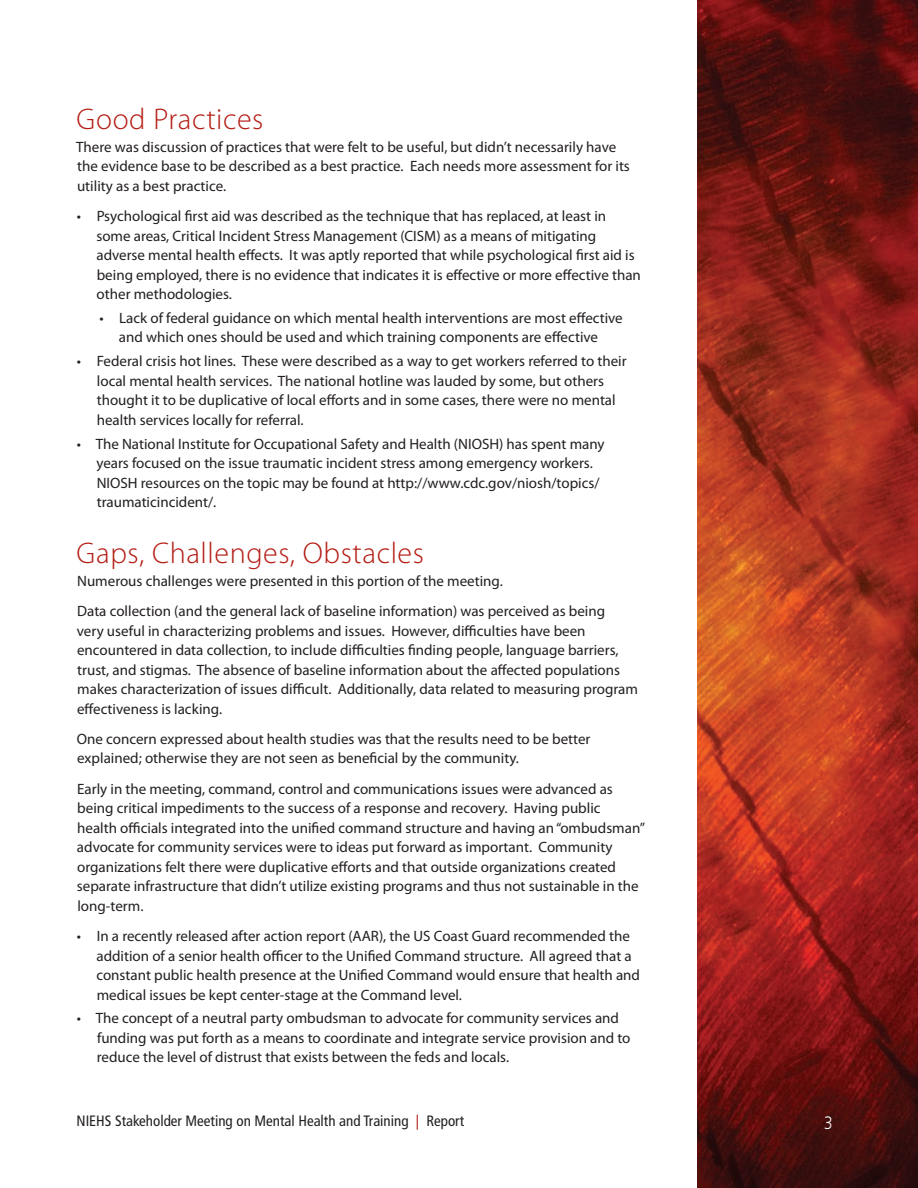
<style>
.page{position:relative;width:918px;height:1188px;background:#fff}
.page>*{position:absolute;margin:0;border:0;box-sizing:border-box;transform-origin:0 0}
.Main_Head{font:300 30px "Myriad Pro";letter-spacing:.02em;color:#b41d15}
.t1{font:300 18px "Frutiger";color:#fff;scale:.85 1}
.Body_Bullets{font:15px/19.5px "Myriad Pro";color:#231f20}
.Body{font:15px/19.5px "Myriad Pro";color:#231f20}
.Body_Bullets_2{font:15px/19.5px "Myriad Pro";color:#231f20;text-align:center}
.t2{font:condensed 15px "Frutiger";color:#231f20}
.s1{color:#b41d15}
</style>
<div class="page">
<img style="left:698px;top:0;width:220px;height:1188px">
<p class="Main_Head" style="left:77px;top:101px;width:188px">Good Practices</p>
<p class="Body" style="left:76px;top:137px;width:555px">There was discussion of practices that were felt to be useful, but didn’t necessarily have the evidence base to be described as a best practice. Each needs more assessment for its utility as a best practice.</p>
<p class="Body_Bullets" style="left:96px;top:207px;width:546px;text-indent:-19px">• Psychological first aid was described as the technique that has replaced, at least in some areas, Critical Incident Stress Management (CISM) as a means of mitigating adverse mental health effects. It was aptly reported that while psychological first aid is being employed, there is no evidence that indicates it is effective or more effective than other methodologies.</p>
<p class="Body_Bullets_2" style="left:99px;top:308px;width:525px">• Lack of federal guidance on which mental health interventions are most effective and which ones should be used and which training components are effective</p>
<p class="Body_Bullets" style="left:97px;top:352px;width:531px;text-indent:-20px">• Federal crisis hot lines. These were described as a way to get workers referred to their local mental health services. The national hotline was lauded by some, but others thought it to be duplicative of local efforts and in some cases, there were no mental health services locally for referral.</p>
<p class="Body_Bullets" style="left:96px;top:434px;width:510px;text-indent:-20px">• The National Institute for Occupational Safety and Health (NIOSH) has spent many years focused on the issue traumatic incident stress among emergency workers.<br>NIOSH resources on the topic may be found at http://www.cdc.gov/niosh/topics/ traumaticincident/.</p>
<p class="Main_Head" style="left:77px;top:535px;width:349px">Gaps, Challenges, Obstacles</p>
<p class="Body" style="left:77px;top:571px;width:427px">Numerous challenges were presented in this portion of the meeting.</p>
<p class="Body" style="left:77px;top:602px;width:563px">Data collection (and the general lack of baseline information) was perceived as being<br>very useful in characterizing problems and issues. However, difficulties have been encountered in data collection, to include difficulties finding people, language barriers, trust, and stigmas. The absence of baseline information about the affected populations makes characterization of issues difficult. Additionally, data related to measuring program effectiveness is lacking.</p>
<p class="Body" style="left:77px;top:729px;width:515px">One concern expressed about health studies was that the results need to be better explained; otherwise they are not seen as beneficial by the community.</p>
<p class="Body" style="left:77px;top:779px;width:570px">Early in the meeting, command, control and communications issues were advanced as being critical impediments to the success of a response and recovery. Having public<br>health officials integrated into the unified command structure and having an “ombudsman” advocate for community services were to ideas put forward as important. Community organizations felt there were duplicative efforts and that outside organizations created separate infrastructure that didn’t utilize existing programs and thus not sustainable in the long-term.</p>
<p class="Body_Bullets" style="left:96px;top:927px;width:545px;text-indent:-20px">• In a recently released after action report (AAR), the US Coast Guard recommended the addition of a senior health officer to the Unified Command structure. All agreed that a constant public health presence at the Unified Command would ensure that health and medical issues be kept center-stage at the Command level.</p>
<p class="Body_Bullets" style="left:97px;top:1009px;width:535px;text-indent:-20px">• The concept of a neutral party ombudsman to advocate for community services and funding was put forth as a means to coordinate and integrate service provision and to reduce the level of distrust that exists between the feds and locals.</p>
<p class="t2" style="left:77px;top:1113px;width:389px">NIEHS Stakeholder Meeting on Mental Health and Training <span class="s1">|</span> Report</p>
<p class="t1" style="left:824px;top:1113px;width:12px">3</p>
</div>
